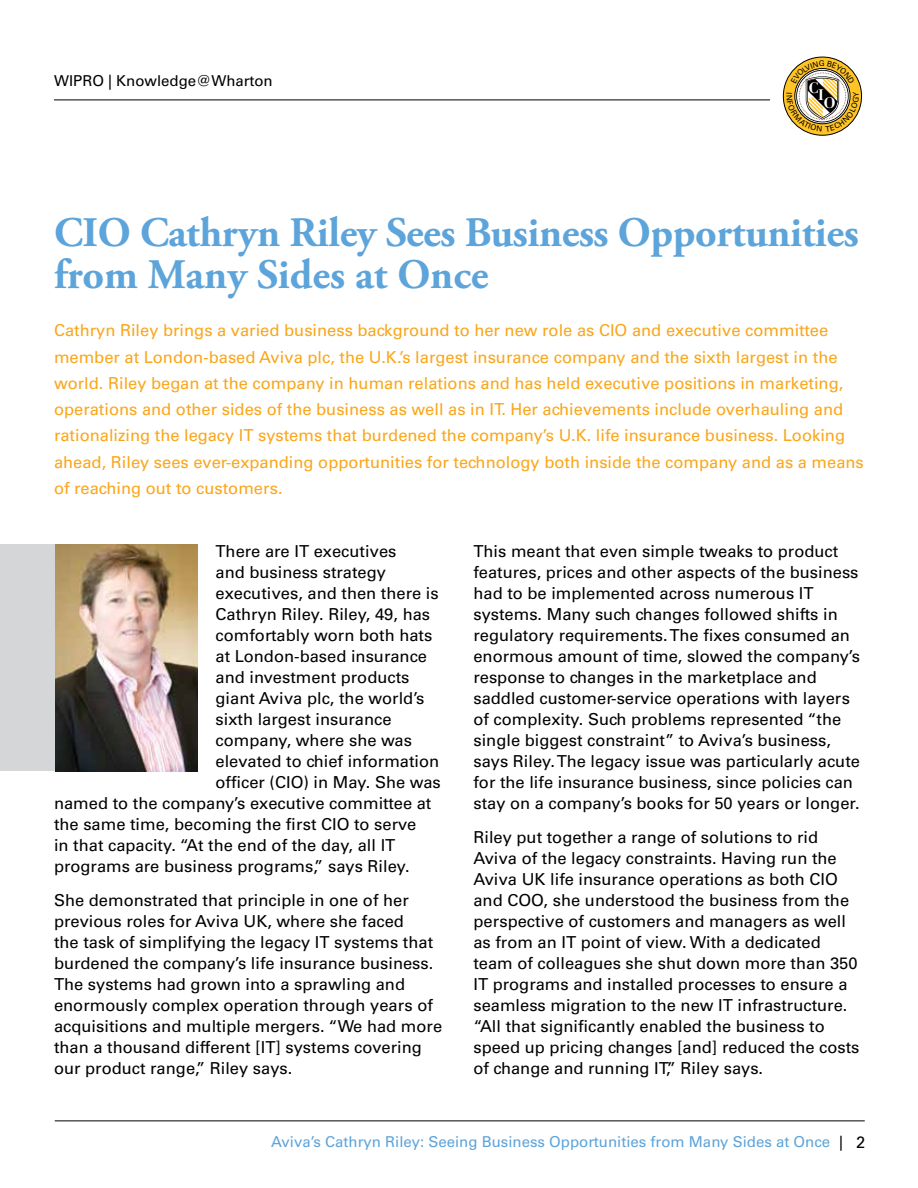
<style>
.page{position:relative;width:918px;height:1188px;background:#fff}
.page>*{position:absolute;margin:0;border:0;box-sizing:border-box;transform-origin:0 0}
.t1{font:700 42px/42px "Adobe Garamond Pro";letter-spacing:-.01em;color:#5da4da}
.t2{font:16.5px/21px "Univers";color:#000}
.t3{font:16.5px/26.2px "Univers";color:#faa61a}
.t4{font:500 15.15px "Bodoni BE";color:#fff}
.t5{font:15px "Univers";color:#5da4da}
.t6{font:15px "Univers";color:#000}
.s1{color:#000}
.s2{font-size:16.5px;color:#000}
</style>
<div class="page">
<hr style="left:55px;top:1120px;width:810px;height:1px;background:#000">
<hr style="left:54px;top:100px;width:716px;height:1px;background:#000">
<div style="left:0;top:544px;width:165px;height:227px;background:#d5d6d8"></div>
<img style="left:55px;top:544px;width:143px;height:227px">
<svg style="left:783px;top:57px;width:79px;height:79px"></svg>
<p class="t6" style="left:54px;top:72px;width:220px">WIPRO | Knowledge@Wharton</p>
<p class="t4" style="left:809px;top:79px;width:11px">C</p>
<p class="t4" style="left:818px;top:86px;width:7px">I</p>
<p class="t4" style="left:824px;top:94px;width:13px">O</p>
<h1 class="t1" style="left:54px;top:213px;width:806px">CIO Cathryn Riley Sees Business Opportunities from Many Sides at Once</h1>
<p class="t3" style="left:54px;top:317px;width:811px">Cathryn Riley brings a varied business background to her new role as CIO and executive committee member at London-based Aviva plc, the U.K.’s largest insurance company and the sixth largest in the world. Riley began at the company in human relations and has held executive positions in marketing, operations and other sides of the business as well as in IT. Her achievements include overhauling and rationalizing the legacy IT systems that burdened the company’s U.K. life insurance business. Looking ahead, Riley sees ever-expanding opportunities for technology both inside the company and as a means of reaching out to customers.</p>
<p class="t2" style="left:216px;top:541px;width:182px">There are IT executives</p>
<p class="t2" style="left:216px;top:562px;width:172px">and business strategy</p>
<p class="t2" style="left:216px;top:583px;width:225px">executives, and then there is</p>
<p class="t2" style="left:216px;top:604px;width:216px">Cathryn Riley. Riley, 49, has</p>
<p class="t2" style="left:216px;top:625px;width:218px">comfortably worn both hats</p>
<p class="t2" style="left:216px;top:646px;width:213px">at London-based insurance</p>
<p class="t2" style="left:216px;top:667px;width:196px">and investment products</p>
<p class="t2" style="left:216px;top:688px;width:210px">giant Aviva plc, the world’s</p>
<p class="t2" style="left:216px;top:709px;width:178px">sixth largest insurance</p>
<p class="t2" style="left:216px;top:730px;width:198px">company, where she was</p>
<p class="t2" style="left:216px;top:751px;width:225px">elevated to chief information</p>
<p class="t2" style="left:216px;top:772px;width:227px">officer (CIO) in May. She was</p>
<p class="t2" style="left:54px;top:793px;width:379px">named to the company’s executive committee at</p>
<p class="t2" style="left:54px;top:814px;width:364px">the same time, becoming the first CIO to serve</p>
<p class="t2" style="left:54px;top:835px;width:343px">in that capacity. “At the end of the day, all IT</p>
<p class="t2" style="left:54px;top:856px;width:357px">programs are business programs,” says Riley.</p>
<p class="t2" style="left:54px;top:890px;width:390px">She demonstrated that principle in one of her previous roles for Aviva UK, where she faced<br>the task of simplifying the legacy IT systems that burdened the company’s life insurance business.<br>The systems had grown into a sprawling and enormously complex operation through years of acquisitions and multiple mergers. “We had more than a thousand different [IT] systems covering our product range,” Riley says.</p>
<p class="t2" style="left:473px;top:541px;width:388px">This meant that even simple tweaks to product features, prices and other aspects of the business had to be implemented across numerous IT systems. Many such changes followed shifts in regulatory requirements. The fixes consumed an enormous amount of time, slowed the company’s response to changes in the marketplace and saddled customer-service operations with layers of complexity. Such problems represented “the single biggest constraint” to Aviva’s business, says Riley. The legacy issue was particularly acute for the life insurance business, since policies can stay on a company’s books for 50 years or longer.</p>
<p class="t2" style="left:473px;top:827px;width:388px">Riley put together a range of solutions to rid Aviva of the legacy constraints. Having run the Aviva UK life insurance operations as both CIO and COO, she understood the business from the perspective of customers and managers as well as from an IT point of view. With a dedicated team of colleagues she shut down more than 350<br>IT programs and installed processes to ensure a seamless migration to the new IT infrastructure. “All that significantly enabled the business to speed up pricing changes [and] reduced the costs of change and running IT,” Riley says.</p>
<p class="t5" style="left:271px;top:1133px;width:596px">Aviva’s Cathryn Riley: Seeing Business Opportunities from Many Sides at Once <span class="s1">|</span> <span class="s2">2</span></p>
</div>
